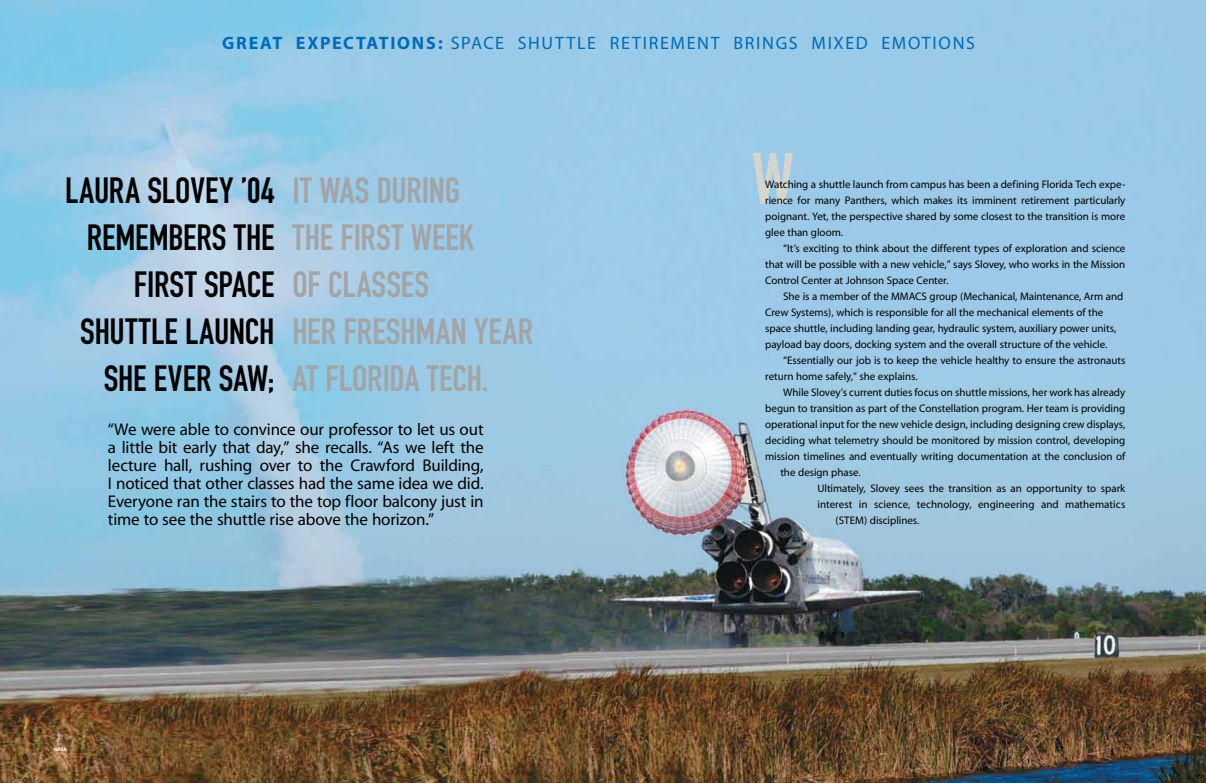
<style>
.page{position:relative;width:1206px;height:783px;background:#fff}
.page>*{position:absolute;margin:0;border:0;box-sizing:border-box;transform-origin:0 0}
.t1{font:36px/47px "DIN Engschrift Std";color:#a2a4a6}
.t2{font:36px/47px "DIN Engschrift Std";color:#000;text-align:right}
.t3{font:18px "Myriad";letter-spacing:.09em;color:#006bb6}
.t4{font:700 18px "Myriad";color:#006bb6}
.t5{font:17px/18px "Myriad";letter-spacing:-.01em;color:#000;text-align:justify}
.t6{font:11px/16px "Myriad";letter-spacing:-.005em;color:#000;text-align:justify}
.t7{font:700 5px "Myriad";color:#fff}
.s1{font-weight:700}
</style>
<div class="page">
<img style="left:0;top:0;width:1206px;height:783px">
<svg style="left:753px;top:153px;width:40px;height:51px;background:#bbd0d8"></svg>
<h2 class="t4" style="left:222px;top:34px;width:27px">GREAT</h2>
<h2 class="t4" style="left:296px;top:34px;width:37px">EXPECTATIONS</h2>
<h2 class="t3" style="left:438px;top:34px;width:35px"><span class="s1">:</span> Space</h2>
<h2 class="t3" style="left:518px;top:34px;width:49px">Shuttle</h2>
<h2 class="t3" style="left:610px;top:34px;width:24px">Retirement</h2>
<h2 class="t3" style="left:733px;top:34px;width:23px">Brings</h2>
<h2 class="t3" style="left:812px;top:34px;width:45px">Mixed</h2>
<h2 class="t3" style="left:882px;top:34px;width:24px">Emotions</h2>
<h1 class="t2" style="left:65px;top:168px;width:211px">LAURA SLOVEY ’04<br>REMEMBERS THE<br>FIRST SPACE<br>SHUTTLE LAUNCH<br>SHE EVER SAW;</h1>
<h1 class="t1" style="left:292px;top:167px;width:242px">IT WAS DURING<br>THE FIRST WEEK<br>OF CLASSES<br>HER FRESHMAN YEAR<br>AT FLORIDA TECH.</h1>
<p class="t5" style="left:108px;top:421px;width:377px">“We were able to convince our professor to let us out a little bit early that day,” she recalls. “As we left the lecture hall, rushing over to the Crawford Building, I noticed that other classes had the same idea we did.<br>Everyone ran the stairs to the top floor balcony just in time to see the shuttle rise above the horizon.”</p>
<p class="t7" style="left:54px;top:746px;width:14px">NASA</p>
<p class="t6" style="left:765px;top:177px;width:362px">Watching a shuttle launch from campus has been a defining Florida Tech expe&shy;rience for many Panthers, which makes its imminent retirement particularly poignant. Yet, the perspective shared by some closest to the transition is more glee than gloom.</p>
<p class="t6" style="left:765px;top:241px;width:362px;text-indent:18px">“It’s exciting to think about the different types of exploration and science that will be possible with a new vehicle,” says Slovey, who works in the Mission Control Center at Johnson Space Center.</p>
<p class="t6" style="left:765px;top:289px;width:360px;text-align:left;text-indent:18px">She is a member of the MMACS group (Mechanical, Maintenance, Arm and Crew Systems), which is responsible for all the mechanical elements of the space shuttle, including landing gear, hydraulic system, auxiliary power units, payload bay doors, docking system and the overall structure of the vehicle.</p>
<p class="t6" style="left:765px;top:353px;width:362px;text-indent:18px">“Essentially our job is to keep the vehicle healthy to ensure the astronauts return home safely,” she explains.</p>
<p class="t6" style="left:783px;top:385px;width:344px">While Slovey’s current duties focus on shuttle missions, her work has already</p>
<p class="t6" style="left:765px;top:401px;width:362px">begun to transition as part of the Constellation program. Her team is providing</p>
<p class="t6" style="left:765px;top:417px;width:362px">operational input for the new vehicle design, including designing crew displays,</p>
<p class="t6" style="left:765px;top:433px;width:362px">deciding what telemetry should be monitored by mission control, developing</p>
<p class="t6" style="left:765px;top:449px;width:362px">mission timelines and eventually writing documentation at the conclusion of</p>
<p class="t6" style="left:780px;top:465px;width:82px">the design phase.</p>
<p class="t6" style="left:817px;top:481px;width:310px">Ultimately, Slovey sees the transition as an opportunity to spark</p>
<p class="t6" style="left:817px;top:497px;width:309px">interest in science, technology, engineering and mathematics</p>
<p class="t6" style="left:835px;top:513px;width:86px">(STEM) disciplines.</p>
</div>
